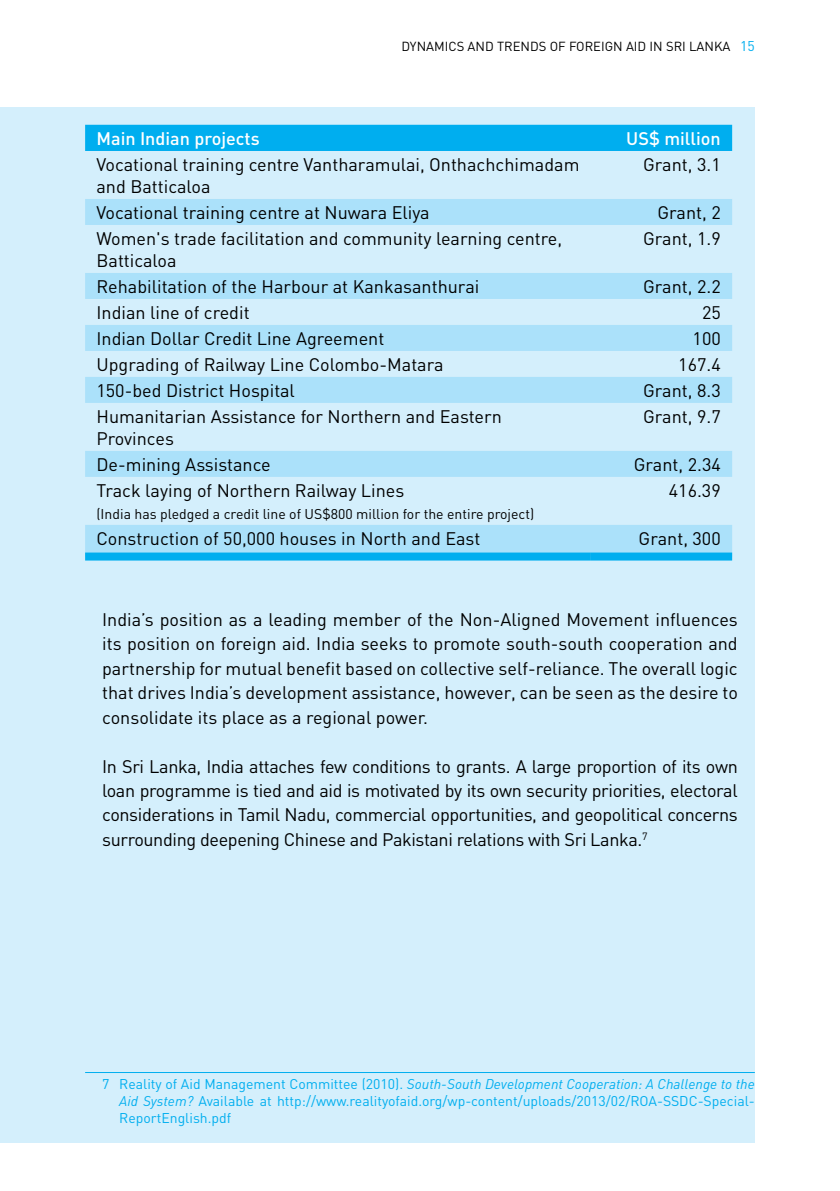
<style>
.page{position:relative;width:840px;height:1191px;background:#fff}
.page>*{position:absolute;margin:0;border:0;box-sizing:border-box;transform-origin:0 0}
.t1{font:18px/24.4px "DIN";color:#000}
.t2{font:500 18px "DIN";color:#fff}
.t3{font:14px/16.8px "DIN";color:#00aeef;text-align:justify}
.t4{font:14px "DIN";color:#000}
.t5{font:13px "DIN";color:#000}
.s1{font-size:14px;color:#00aeef}
.s2{font-style:italic}
</style>
<div class="page">
<div style="left:0;top:108px;width:754px;height:1034px;background:#d4effc"></div>
<div style="left:85px;top:125px;width:646px;height:26px;background:#00aeef"></div>
<svg style="left:85px;top:199px;width:646px;height:353px"></svg>
<div style="left:85px;top:552px;width:505px;height:8px;background:#00aeef"></div>
<div style="left:590px;top:552px;width:141px;height:8px;background:#00aeef"></div>
<hr style="left:85px;top:1072px;width:669px;height:1px;background:#00aeef">
<p class="t5" style="left:401px;top:38px;width:355px">DYNAMICS AND TRENDS OF FOREIGN AID IN SRI LANKA <span class="s1">15</span></p>
<p class="t2" style="left:96px;top:127px;width:165px">Main Indian projects</p>
<p class="t2" style="left:626px;top:127px;width:96px">US$ million</p>
<p class="t1" style="left:96px;top:153px;width:484px;line-height:22px">Vocational training centre Vantharamulai, Onthachchimadam and Batticaloa</p>
<p class="t1" style="left:642px;top:152px;width:79px">Grant, 3.1</p>
<p class="t1" style="left:96px;top:200px;width:334px">Vocational training centre at Nuwara Eliya</p>
<p class="t1" style="left:657px;top:200px;width:65px">Grant, 2</p>
<p class="t1" style="left:96px;top:227px;width:467px;line-height:22px">Women's trade facilitation and community learning centre,<br>Batticaloa</p>
<p class="t1" style="left:642px;top:226px;width:79px">Grant, 1.9</p>
<p class="t1" style="left:96px;top:274px;width:384px">Rehabilitation of the Harbour at Kankasanthurai</p>
<p class="t1" style="left:642px;top:274px;width:79px">Grant, 2.2</p>
<p class="t1" style="left:96px;top:300px;width:155px">Indian line of credit</p>
<p class="t1" style="left:701px;top:300px;width:20px">25</p>
<p class="t1" style="left:96px;top:326px;width:289px">Indian Dollar Credit Line Agreement</p>
<p class="t1" style="left:692px;top:326px;width:30px">100</p>
<p class="t1" style="left:96px;top:352px;width:348px">Upgrading of Railway Line Colombo-Matara</p>
<p class="t1" style="left:678px;top:352px;width:44px">167.4</p>
<p class="t1" style="left:96px;top:378px;width:200px">150-bed District Hospital</p>
<p class="t1" style="left:642px;top:378px;width:79px">Grant, 8.3</p>
<p class="t1" style="left:96px;top:405px;width:406px;line-height:22px">Humanitarian Assistance for Northern and Eastern<br>Provinces</p>
<p class="t1" style="left:642px;top:404px;width:79px">Grant, 9.7</p>
<p class="t1" style="left:96px;top:452px;width:176px">De-mining Assistance</p>
<p class="t1" style="left:633px;top:452px;width:88px">Grant, 2.34</p>
<p class="t1" style="left:96px;top:478px;width:309px">Track laying of Northern Railway Lines</p>
<p class="t4" style="left:96px;top:505px;width:439px">(India has pledged a credit line of US$800 million for the entire project)</p>
<p class="t1" style="left:668px;top:478px;width:53px">416.39</p>
<p class="t1" style="left:96px;top:526px;width:385px">Construction of 50,000 houses in North and East</p>
<p class="t1" style="left:638px;top:526px;width:84px">Grant, 300</p>
<p class="t1" style="left:102px;top:607px;width:637px;text-align:justify">India’s position as a leading member of the Non-Aligned Movement influences its position on foreign aid. India seeks to promote south-south cooperation and partnership for mutual benefit based on collective self-reliance. The overall logic that drives India’s development assistance, however, can be seen as the desire to consolidate its place as a regional power.</p>
<p class="t1" style="left:102px;top:753px;width:637px;text-align:justify">In Sri Lanka, India attaches few conditions to grants. A large proportion of its own loan programme is tied and aid is motivated by its own security priorities, electoral considerations in Tamil Nadu, commercial opportunities, and geopolitical concerns surrounding deepening Chinese and Pakistani relations with Sri Lanka.<sup>7</sup></p>
<p class="t3" style="left:119px;top:1075px;width:636px;text-indent:-17px">7 Reality of Aid Management Committee (2010). <span class="s2">South-South Development Cooperation: A Challenge to the Aid System?</span> Available at http://www.realityofaid.org/wp-content/uploads/2013/02/ROA-SSDC-Special-ReportEnglish.pdf</p>
</div>
